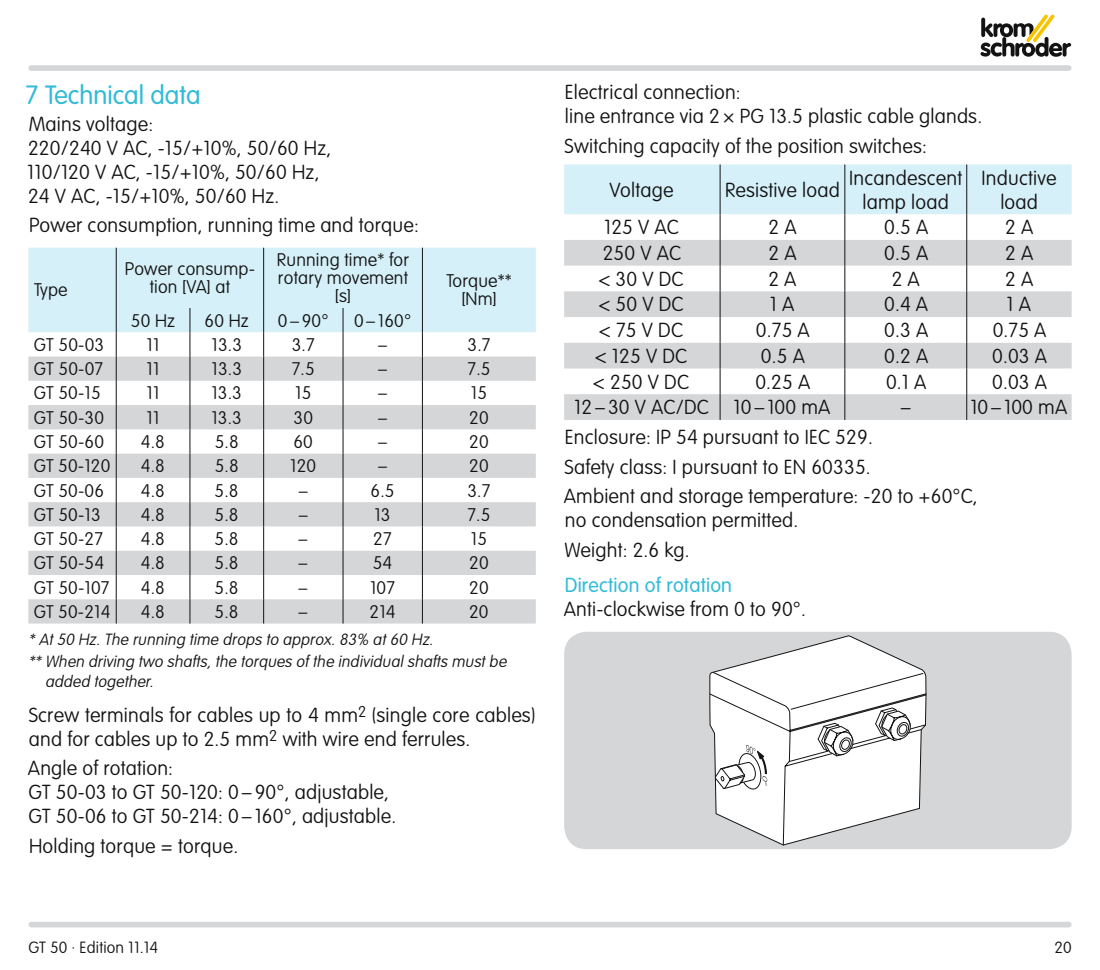
<style>
.page{position:relative;width:1100px;height:970px;background:#fff}
.page>*{position:absolute;margin:0;border:0;box-sizing:border-box;transform-origin:0 0}
.t1{font:300 26px "VAG Rounded Std";color:#33bbd8}
.t2{font:100 20px/24px "VAG Rounded Std";letter-spacing:.01em;color:#141314}
.t3{font:300 20px "VAG Rounded Std";letter-spacing:.01em;color:#33bbd8}
.t4{font:100 18px/18px "VAG Rounded Std";letter-spacing:.01em;color:#141314;text-align:center}
.t5{font:italic 100 16px/21.6px "VAG Rounded Std";color:#141314}
.t6{font:100 16px "VAG Rounded Std";letter-spacing:.01em;color:#141314}
</style>
<div class="page">
<svg style="left:980px;top:14px;width:91px;height:43px"></svg>
<div style="left:31px;top:921px;width:1038px;height:6px;background:#d5d6d7"></div>
<div style="left:31px;top:65px;width:1038px;height:6px;background:#d5d6d7"></div>
<svg style="left:28px;top:248px;width:508px;height:375px"></svg>
<svg style="left:564px;top:164px;width:507px;height:256px"></svg>
<div style="left:564px;top:631px;width:507px;height:218px;background:#d5d6d7;border-radius:23px"></div>
<svg style="left:712px;top:635px;width:213px;height:37px"></svg>
<svg style="left:709px;top:672px;width:217px;height:173px"></svg>
<h1 class="t1" style="left:25px;top:80px;width:177px">7 Technical data</h1>
<p class="t2" style="left:27px;top:112px;width:305px">Mains voltage:<br>220/240 V AC, -15/+10%, 50/60 Hz,<br>110/120 V AC, -15/+10%, 50/60 Hz,<br>24 V AC, -15/+10%, 50/60 Hz.</p>
<p class="t2" style="left:29px;top:214px;width:391px">Power consumption, running time and torque:</p>
<p class="t4" style="left:34px;top:282px;width:35px">Type</p>
<p class="t4" style="left:125px;top:260px;width:132px">Power consump&shy;tion [VA] at</p>
<p class="t4" style="left:277px;top:251px;width:134px">Running time* for rotary movement [s]</p>
<p class="t4" style="left:131px;top:312px;width:46px">50 Hz</p>
<p class="t4" style="left:205px;top:312px;width:46px">60 Hz</p>
<p class="t4" style="left:278px;top:312px;width:52px">0 – 90°</p>
<p class="t4" style="left:354px;top:312px;width:59px">0 – 160°</p>
<p class="t4" style="left:446px;top:273px;width:67px">Torque** [Nm]</p>
<p class="t4" style="left:34px;top:336px;width:72px">GT 50-03</p>
<p class="t4" style="left:147px;top:336px;width:14px">11</p>
<p class="t4" style="left:211px;top:336px;width:32px">13.3</p>
<p class="t4" style="left:292px;top:336px;width:24px">3.7</p>
<p class="t4" style="left:378px;top:336px;width:10px">–</p>
<p class="t4" style="left:468px;top:336px;width:24px">3.7</p>
<p class="t4" style="left:34px;top:360px;width:71px">GT 50-07</p>
<p class="t4" style="left:147px;top:360px;width:14px">11</p>
<p class="t4" style="left:211px;top:360px;width:32px">13.3</p>
<p class="t4" style="left:292px;top:360px;width:24px">7.5</p>
<p class="t4" style="left:378px;top:360px;width:10px">–</p>
<p class="t4" style="left:467px;top:360px;width:24px">7.5</p>
<p class="t4" style="left:34px;top:384px;width:68px">GT 50-15</p>
<p class="t4" style="left:147px;top:384px;width:14px">11</p>
<p class="t4" style="left:211px;top:384px;width:32px">13.3</p>
<p class="t4" style="left:295px;top:384px;width:18px">15</p>
<p class="t4" style="left:378px;top:384px;width:10px">–</p>
<p class="t4" style="left:471px;top:384px;width:18px">15</p>
<p class="t4" style="left:34px;top:409px;width:72px">GT 50-30</p>
<p class="t4" style="left:147px;top:409px;width:14px">11</p>
<p class="t4" style="left:211px;top:409px;width:32px">13.3</p>
<p class="t4" style="left:293px;top:409px;width:21px">30</p>
<p class="t4" style="left:378px;top:409px;width:10px">–</p>
<p class="t4" style="left:469px;top:409px;width:21px">20</p>
<p class="t4" style="left:34px;top:433px;width:72px">GT 50-60</p>
<p class="t4" style="left:141px;top:433px;width:25px">4.8</p>
<p class="t4" style="left:215px;top:433px;width:25px">5.8</p>
<p class="t4" style="left:293px;top:433px;width:21px">60</p>
<p class="t4" style="left:378px;top:433px;width:10px">–</p>
<p class="t4" style="left:469px;top:433px;width:21px">20</p>
<p class="t4" style="left:34px;top:457px;width:78px">GT 50-120</p>
<p class="t4" style="left:141px;top:457px;width:25px">4.8</p>
<p class="t4" style="left:215px;top:457px;width:25px">5.8</p>
<p class="t4" style="left:290px;top:457px;width:27px">120</p>
<p class="t4" style="left:378px;top:457px;width:10px">–</p>
<p class="t4" style="left:469px;top:457px;width:21px">20</p>
<p class="t4" style="left:34px;top:482px;width:72px">GT 50-06</p>
<p class="t4" style="left:141px;top:482px;width:25px">4.8</p>
<p class="t4" style="left:215px;top:482px;width:25px">5.8</p>
<p class="t4" style="left:299px;top:482px;width:10px">–</p>
<p class="t4" style="left:371px;top:482px;width:25px">6.5</p>
<p class="t4" style="left:467px;top:482px;width:24px">3.7</p>
<p class="t4" style="left:34px;top:506px;width:68px">GT 50-13</p>
<p class="t4" style="left:141px;top:506px;width:25px">4.8</p>
<p class="t4" style="left:215px;top:506px;width:25px">5.8</p>
<p class="t4" style="left:299px;top:506px;width:10px">–</p>
<p class="t4" style="left:374px;top:506px;width:18px">13</p>
<p class="t4" style="left:467px;top:506px;width:24px">7.5</p>
<p class="t4" style="left:34px;top:530px;width:71px">GT 50-27</p>
<p class="t4" style="left:141px;top:530px;width:25px">4.8</p>
<p class="t4" style="left:215px;top:530px;width:25px">5.8</p>
<p class="t4" style="left:299px;top:530px;width:10px">–</p>
<p class="t4" style="left:373px;top:530px;width:20px">27</p>
<p class="t4" style="left:471px;top:530px;width:18px">15</p>
<p class="t4" style="left:34px;top:554px;width:72px">GT 50-54</p>
<p class="t4" style="left:141px;top:554px;width:25px">4.8</p>
<p class="t4" style="left:215px;top:554px;width:25px">5.8</p>
<p class="t4" style="left:299px;top:554px;width:10px">–</p>
<p class="t4" style="left:373px;top:554px;width:21px">54</p>
<p class="t4" style="left:469px;top:554px;width:21px">20</p>
<p class="t4" style="left:34px;top:579px;width:77px">GT 50-107</p>
<p class="t4" style="left:141px;top:579px;width:25px">4.8</p>
<p class="t4" style="left:215px;top:579px;width:25px">5.8</p>
<p class="t4" style="left:299px;top:579px;width:10px">–</p>
<p class="t4" style="left:370px;top:579px;width:27px">107</p>
<p class="t4" style="left:469px;top:579px;width:21px">20</p>
<p class="t4" style="left:34px;top:603px;width:78px">GT 50-214</p>
<p class="t4" style="left:141px;top:603px;width:25px">4.8</p>
<p class="t4" style="left:215px;top:603px;width:25px">5.8</p>
<p class="t4" style="left:299px;top:603px;width:10px">–</p>
<p class="t4" style="left:369px;top:603px;width:27px">214</p>
<p class="t4" style="left:469px;top:603px;width:21px">20</p>
<p class="t5" style="left:28px;top:629px;width:483px">* At50 Hz.The running time drops to approx.83% at60 Hz.<br>** When driving two shafts,the torques of the individualshafts mustbe</p>
<p class="t5" style="left:45px;top:671px;width:113px">added together.</p>
<p class="t2" style="left:29px;top:703px;width:508px">Screw terminals for cables up to 4 mm<sup>2</sup> (single core cables) and for cables up to 2.5 mm<sup>2</sup> with wire end ferrules.</p>
<p class="t2" style="left:28px;top:757px;width:370px">Angle of rotation:<br>GT 50-03 to GT 50-120: 0 – 90°, adjustable,<br>GT 50-06 to GT 50-214: 0 – 160°, adjustable.</p>
<p class="t2" style="left:29px;top:834px;width:211px">Holding torque = torque.</p>
<p class="t2" style="left:565px;top:81px;width:419px">Electrical connection:<br>line entrance via 2× PG 13.5 plastic cable glands.</p>
<p class="t2" style="left:610px;top:125px;width:319px;line-height:43.4px;text-indent:-45px">Switching capacity of the position switches:<br>Voltage</p>
<p class="t2" style="left:849px;top:166px;width:114px;text-align:center">Incandescent lamp load</p>
<p class="t2" style="left:981px;top:166px;width:76px;text-align:center">Inductive load</p>
<p class="t2" style="left:725px;top:178px;width:116px">Resistive load</p>
<p class="t2" style="left:604px;top:216px;width:76px">125 V AC</p>
<p class="t2" style="left:768px;top:216px;width:30px">2 A</p>
<p class="t2" style="left:884px;top:216px;width:46px">0.5 A</p>
<p class="t2" style="left:1005px;top:216px;width:30px">2 A</p>
<p class="t2" style="left:603px;top:241px;width:80px">250 V AC</p>
<p class="t2" style="left:768px;top:241px;width:30px">2 A</p>
<p class="t2" style="left:884px;top:241px;width:46px">0.5 A</p>
<p class="t2" style="left:1005px;top:241px;width:30px">2 A</p>
<p class="t2" style="left:598px;top:267px;width:87px">&lt; 30 V DC</p>
<p class="t2" style="left:768px;top:267px;width:30px">2 A</p>
<p class="t2" style="left:892px;top:267px;width:30px">2 A</p>
<p class="t2" style="left:1005px;top:267px;width:30px">2 A</p>
<p class="t2" style="left:598px;top:293px;width:87px">&lt; 50 V DC</p>
<p class="t2" style="left:770px;top:293px;width:26px">1 A</p>
<p class="t2" style="left:884px;top:293px;width:46px">0.4 A</p>
<p class="t2" style="left:1006px;top:293px;width:26px">1 A</p>
<p class="t2" style="left:599px;top:319px;width:85px">&lt; 75 V DC</p>
<p class="t2" style="left:756px;top:319px;width:55px">0.75 A</p>
<p class="t2" style="left:884px;top:319px;width:46px">0.3 A</p>
<p class="t2" style="left:993px;top:319px;width:55px">0.75 A</p>
<p class="t2" style="left:595px;top:344px;width:94px">&lt; 125 V DC</p>
<p class="t2" style="left:761px;top:344px;width:46px">0.5 A</p>
<p class="t2" style="left:884px;top:344px;width:46px">0.2 A</p>
<p class="t2" style="left:992px;top:344px;width:56px">0.03 A</p>
<p class="t2" style="left:593px;top:370px;width:97px">&lt; 250 V DC</p>
<p class="t2" style="left:755px;top:370px;width:56px">0.25 A</p>
<p class="t2" style="left:886px;top:370px;width:42px">0.1 A</p>
<p class="t2" style="left:992px;top:370px;width:56px">0.03 A</p>
<p class="t2" style="left:574px;top:396px;width:258px">12 – 30 V AC/DC 10 – 100 mA</p>
<p class="t2" style="left:901px;top:396px;width:11px">–</p>
<p class="t2" style="left:970px;top:396px;width:98px">10 – 100 mA</p>
<p class="t2" style="left:564px;top:423px;width:415px;line-height:29.6px">Enclosure: IP 54 pursuant to IEC 529.<br>Safety class: I pursuant to EN 60335.<br>Ambient and storage temperature: -20 to +60°C,</p>
<p class="t2" style="left:564px;top:506px;width:235px;line-height:29.6px">no condensation permitted.<br>Weight: 2.6 kg.</p>
<p class="t3" style="left:565px;top:574px;width:169px">Direction of rotation</p>
<p class="t2" style="left:564px;top:598px;width:244px">Anti-clockwise from 0 to 90°.</p>
<p class="t6" style="left:28px;top:938px;width:131px">GT 50 · Edition 11.14</p>
<p class="t6" style="left:1054px;top:938px;width:19px">20</p>
</div>
